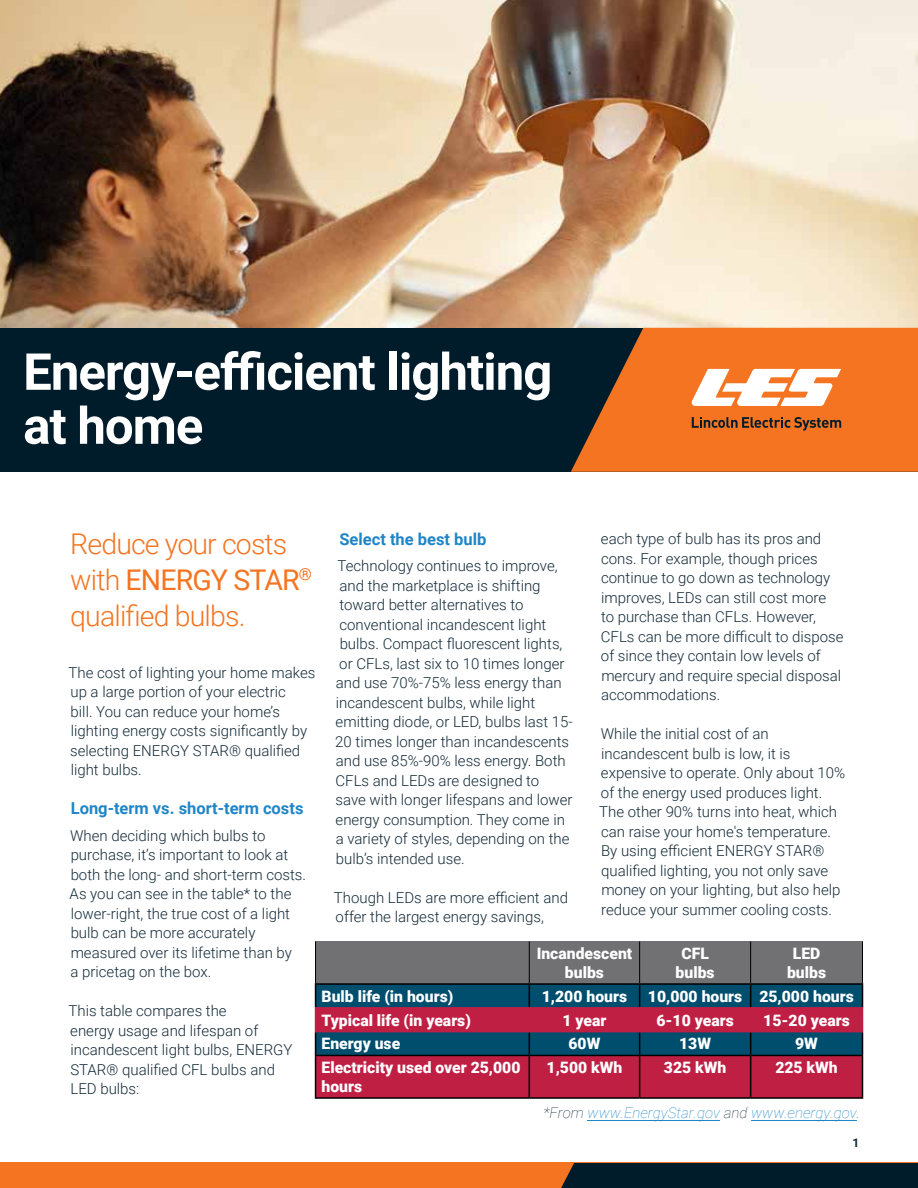
<style>
.page{position:relative;width:918px;height:1188px;background:#fff}
.page>*{position:absolute;margin:0;border:0;box-sizing:border-box;transform-origin:0 0}
.t1{font:700 51px/54px "Roboto";letter-spacing:-.02em;color:#fff}
.t2{font:300 28.5px/36px "Roboto";letter-spacing:-.03em;color:#f47421}
.t3{font:700 16.5px "Roboto";color:#1f85c7}
.t4{font:900 15.75px/18.8px "Roboto";color:#fff;text-align:center}
.t5{font:300 15px/19.5px "Roboto";color:#132a38}
.t6{font:italic 100 15px "Roboto";color:#1f85c7}
.t7{font:700 12px "Roboto";color:#132a38}
.s1{font-weight:400}
.s2{color:#122a37}
.s3{color:#132a38}
.s4{color:#414042}
</style>
<div class="page">
<div style="left:316px;top:941px;width:213px;height:43px;background:#717073"></div>
<div style="left:529px;top:941px;width:111px;height:43px;background:#717073"></div>
<div style="left:640px;top:941px;width:111px;height:43px;background:#717073"></div>
<div style="left:751px;top:941px;width:112px;height:43px;background:#717073"></div>
<div style="left:316px;top:984px;width:213px;height:24px;background:#004e6e"></div>
<div style="left:529px;top:984px;width:111px;height:24px;background:#004e6e"></div>
<div style="left:640px;top:984px;width:111px;height:24px;background:#004e6e"></div>
<div style="left:751px;top:984px;width:112px;height:24px;background:#004e6e"></div>
<div style="left:316px;top:1032px;width:213px;height:23px;background:#004e6e"></div>
<div style="left:529px;top:1032px;width:111px;height:23px;background:#004e6e"></div>
<div style="left:640px;top:1032px;width:111px;height:23px;background:#004e6e"></div>
<div style="left:751px;top:1032px;width:112px;height:23px;background:#004e6e"></div>
<div style="left:316px;top:1008px;width:213px;height:24px;background:#c01f44"></div>
<div style="left:529px;top:1008px;width:111px;height:24px;background:#c01f44"></div>
<div style="left:640px;top:1008px;width:111px;height:24px;background:#c01f44"></div>
<div style="left:751px;top:1008px;width:112px;height:24px;background:#c01f44"></div>
<div style="left:316px;top:1055px;width:213px;height:43px;background:#c01f44"></div>
<div style="left:529px;top:1055px;width:111px;height:43px;background:#c01f44"></div>
<div style="left:640px;top:1055px;width:111px;height:43px;background:#c01f44"></div>
<div style="left:751px;top:1055px;width:112px;height:43px;background:#c01f44"></div>
<hr style="left:315px;top:983px;width:214px;height:2px;background:#000">
<hr style="left:529px;top:983px;width:111px;height:2px;background:#000">
<hr style="left:640px;top:983px;width:111px;height:2px;background:#000">
<hr style="left:751px;top:983px;width:112px;height:2px;background:#000">
<hr style="left:315px;top:1055px;width:214px;height:1px;background:#000">
<hr style="left:529px;top:1055px;width:111px;height:1px;background:#000">
<hr style="left:640px;top:1055px;width:111px;height:1px;background:#000">
<hr style="left:751px;top:1055px;width:112px;height:1px;background:#000">
<hr style="left:315px;top:941px;width:1px;height:42px;background:#000">
<hr style="left:529px;top:941px;width:1px;height:42px;background:#000">
<hr style="left:639px;top:941px;width:1px;height:42px;background:#000">
<hr style="left:750px;top:941px;width:1px;height:42px;background:#000">
<hr style="left:862px;top:941px;width:1px;height:42px;background:#000">
<hr style="left:315px;top:1056px;width:1px;height:41px;background:#000">
<hr style="left:529px;top:1056px;width:1px;height:41px;background:#000">
<hr style="left:639px;top:1056px;width:1px;height:41px;background:#000">
<hr style="left:750px;top:1056px;width:1px;height:41px;background:#000">
<hr style="left:862px;top:1056px;width:1px;height:41px;background:#000">
<hr style="left:315px;top:1097px;width:214px;height:2px;background:#000">
<hr style="left:529px;top:1097px;width:111px;height:2px;background:#000">
<hr style="left:640px;top:1097px;width:111px;height:2px;background:#000">
<hr style="left:751px;top:1097px;width:112px;height:2px;background:#000">
<svg style="left:529px;top:985px;width:1px;height:70px"></svg>
<svg style="left:639px;top:985px;width:1px;height:70px"></svg>
<svg style="left:750px;top:985px;width:1px;height:70px"></svg>
<hr style="left:315px;top:1007px;width:214px;height:2px;background:#c01f44">
<svg style="left:315px;top:985px;width:1px;height:70px"></svg>
<hr style="left:529px;top:1007px;width:111px;height:2px;background:#c01f44">
<hr style="left:640px;top:1007px;width:111px;height:2px;background:#c01f44">
<hr style="left:751px;top:1007px;width:112px;height:2px;background:#c01f44">
<svg style="left:862px;top:985px;width:1px;height:70px"></svg>
<hr style="left:315px;top:1031px;width:214px;height:1px;background:#c01f44">
<hr style="left:529px;top:1031px;width:111px;height:1px;background:#c01f44">
<hr style="left:640px;top:1031px;width:111px;height:1px;background:#c01f44">
<hr style="left:751px;top:1031px;width:112px;height:1px;background:#c01f44">
<hr style="left:588px;top:1120px;width:132px;height:1px;background:#1f85c7">
<hr style="left:751px;top:1120px;width:106px;height:1px;background:#1f85c7">
<img style="left:0;top:0;width:918px;height:328px">
<div style="left:0;top:328px;width:918px;height:144px;background:#001c2b"></div>
<svg style="left:571px;top:328px;width:347px;height:144px;background:#d56922"></svg>
<svg style="left:692px;top:417px;width:149px;height:14px"></svg>
<svg style="left:691px;top:369px;width:150px;height:37px;background:#fbd1b6"></svg>
<div style="left:0;top:1163px;width:918px;height:25px;background:#f47421"></div>
<div style="left:561px;top:1163px;width:357px;height:25px;background:#001c2b"></div>
<h1 class="t1" style="left:23px;top:343px;width:531px">Energy-efficient lighting at home</h1>
<h2 class="t2" style="left:70px;top:525px;width:243px">Reduce your costs with <span class="s1">ENERGY STAR</span><sup>® </sup>qualified bulbs.</h2>
<p class="t5" style="left:69px;top:662px;width:249px">The cost of lighting your home makes up a large portion of your electric<br>bill. You can reduce your home’s lighting energy costs significantly by selecting ENERGY STAR® qualified light bulbs.</p>
<h3 class="t3" style="left:71px;top:797px;width:234px">Long-term vs. short-term costs</h3>
<p class="t5" style="left:70px;top:825px;width:238px">When deciding which bulbs to purchase, it’s important to look at both the long- and short-term costs.<br>As y<span class="s2">ou can see in the table* t</span>o the lower-right, the true cost of a light bulb can be more accurately measured over its lifetime than by<br>a pricetag on the box.</p>
<p class="t5" style="left:69px;top:1000px;width:225px">This table compares the<br>energy usage and lifespan of incandescent light bulbs, ENERGY<br>STAR® qualified CFL bulbs and<br>LED bulbs:</p>
<h3 class="t3" style="left:339px;top:528px;width:149px">Select the best bulb</h3>
<p class="t5" style="left:335px;top:556px;width:239px">Technology continues to improve, and the marketplace is shifting toward better alternatives to conventional incandescent light bulbs. Compact fluorescent lights, or CFLs, last six to 10 times longer and use 70%-75% less energy than incandescent bulbs, while light emitting diode, or LED, bulbs last 15- 20 times longer than incandescents and use 85%-90% less energy. Both CFLs and LEDs are designed to save with longer lifespans and lower energy consumption. They come in a variety of styles, depending on the bulb’s intended use.</p>
<p class="t5" style="left:334px;top:887px;width:236px">Though LEDs are more efficient and offer the largest energy savings,</p>
<p class="t5" style="left:601px;top:528px;width:244px">each type of bulb has its pros and cons. For example, though prices continue to go down as technology improves, LEDs can still cost more<br>to purchase than CFLs. However,<br>CFLs can be more difficult to dispose of since they contain low levels of mercury and require special disposal accommodations.</p>
<p class="t5" style="left:599px;top:723px;width:248px">While the initial cost of an incandescent bulb is low, it is expensive to operate. Only about 10% of the energy used produces light.<br>The other 90% turns into heat, which can raise your home's temperature.<br>By using efficient ENERGY STAR® qualified lighting, you not only save money on your lighting, but also help reduce your summer cooling costs.</p>
<p class="t4" style="left:537px;top:944px;width:97px">Incandescent bulbs</p>
<p class="t4" style="left:676px;top:944px;width:41px">CFL bulbs</p>
<p class="t4" style="left:787px;top:944px;width:41px">LED bulbs</p>
<p class="t4" style="left:322px;top:986px;width:133px">Bulb life (in hours)</p>
<p class="t4" style="left:542px;top:986px;width:87px">1,200 hours</p>
<p class="t4" style="left:648px;top:986px;width:96px">10,000 hours</p>
<p class="t4" style="left:759px;top:986px;width:96px">25,000 hours</p>
<p class="t4" style="left:322px;top:1010px;width:151px">Typical life (in years)</p>
<p class="t4" style="left:562px;top:1010px;width:46px">1 year</p>
<p class="t4" style="left:656px;top:1010px;width:79px">6-10 years</p>
<p class="t4" style="left:763px;top:1010px;width:88px">15-20 years</p>
<p class="t4" style="left:322px;top:1034px;width:80px">Energy use</p>
<p class="t4" style="left:568px;top:1034px;width:33px">60W</p>
<p class="t4" style="left:679px;top:1034px;width:33px">13W</p>
<p class="t4" style="left:795px;top:1034px;width:24px">9W</p>
<p class="t4" style="left:322px;top:1058px;width:200px;text-align:left">Electricity used over 25,000 hours</p>
<p class="t4" style="left:547px;top:1058px;width:77px">1,500 kWh</p>
<p class="t4" style="left:664px;top:1058px;width:64px">325 kWh</p>
<p class="t4" style="left:775px;top:1058px;width:64px">225 kWh</p>
<p class="t6" style="left:543px;top:1102px;width:318px"><span class="s3">*From</span> www.EnergyStar.gov <span class="s3">and</span> www.energy.gov<span class="s4">.</span></p>
<p class="t7" style="left:853px;top:1134px;width:8px">1</p>
</div>
